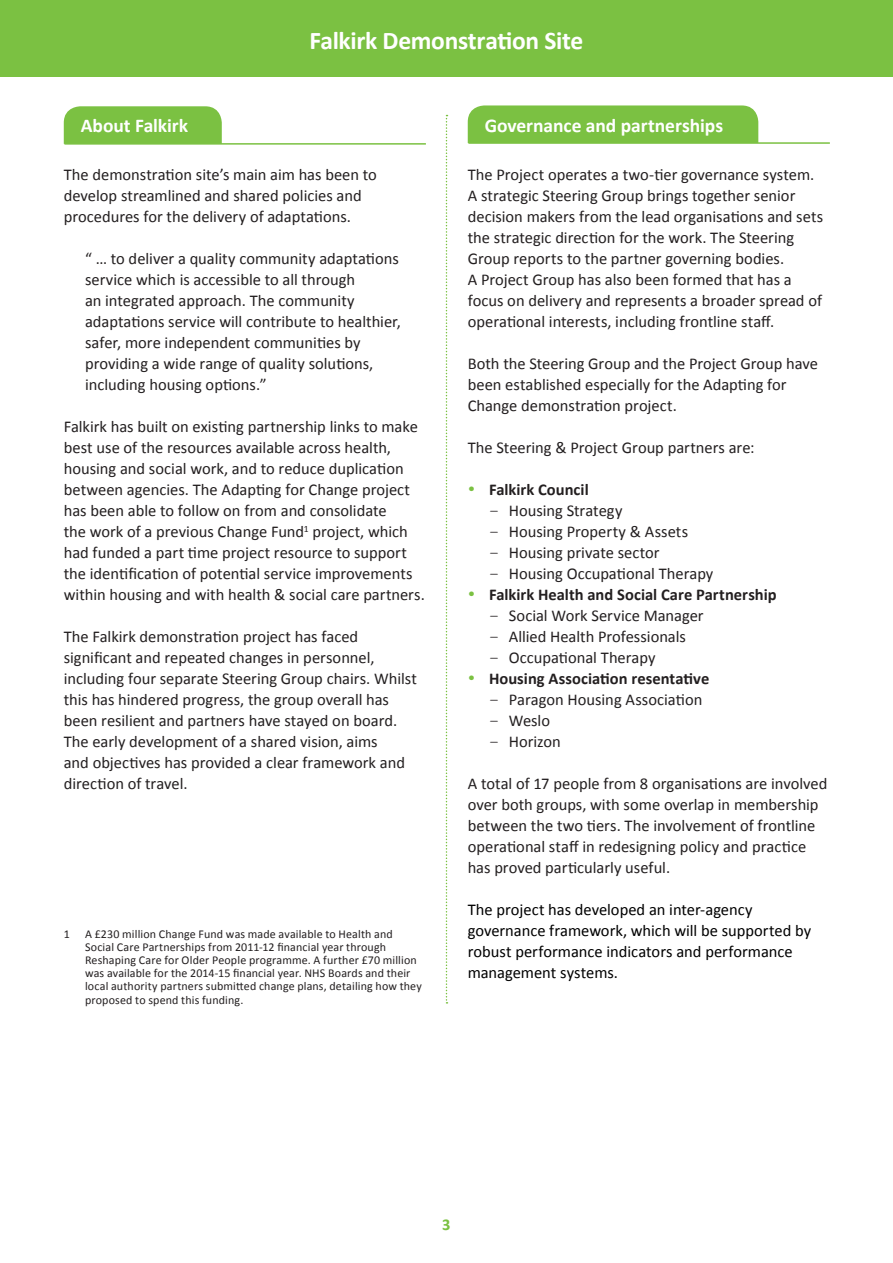
<style>
.page{position:relative;width:893px;height:1263px;background:#fff}
.page>*{position:absolute;margin:0;border:0;box-sizing:border-box;transform-origin:0 0}
.t1{font:700 25.5px "Calibri";letter-spacing:-.015em;color:#fff}
.t2{font:700 19.5px "Calibri";letter-spacing:-.005em;color:#fff}
.t3{font:16.5px/21px "Calibri";color:#231f20}
.t4{font:16.5px/21px "Calibri";color:#000}
.t5{font:700 16.5px "Calibri";color:#231f20}
.t6{font:700 16.5px "Calibri";color:#7bc142}
.t7{font:12px/13.2px "Calibri";letter-spacing:.01em;color:#231f20}
.s1{color:#7bc142}
.s2{font-family:"Courier New"}
</style>
<div class="page">
<div style="left:0;top:0;width:893px;height:76px;background:#7bc142"></div>
<div style="left:64px;top:106px;width:158px;height:37px;background:#7bc142"></div>
<hr style="left:64px;top:143px;width:362px;height:2px;background:#7bc142">
<div style="left:468px;top:105px;width:290px;height:37px;background:#7bc142"></div>
<hr style="left:468px;top:142px;width:362px;height:2px;background:#7bc142">
<svg style="left:446px;top:115px;width:1px;height:888px"></svg>
<h1 class="t1" style="left:310px;top:25px;width:275px">Falkirk Demonstration Site</h1>
<p class="t2" style="left:81px;top:114px;width:109px">About Falkirk</p>
<p class="t3" style="left:64px;top:163px;width:315px">The demonstration site’s main aim has been to develop streamlined and shared policies and procedures for the delivery of adaptations.</p>
<p class="t3" style="left:85px;top:247px;width:317px">“ … to deliver a quality community adaptations service which is accessible to all through<br>an integrated approach. The community adaptations service will contribute to healthier, safer, more independent communities by providing a wide range of quality solutions, including housing options.”</p>
<p class="t3" style="left:64px;top:415px;width:363px">Falkirk has built on existing partnership links to make best use of the resources available across health, housing and social work, and to reduce duplication between agencies. The Adapting for Change project has been able to follow on from and consolidate<br>the work of a previous Change Fund<sup>1</sup> project, which had funded a part time project resource to support the identification of potential service improvements within housing and with health &amp; social care partners.</p>
<p class="t3" style="left:64px;top:625px;width:355px">The Falkirk demonstration project has faced significant and repeated changes in personnel, including four separate Steering Group chairs. Whilst this has hindered progress, the group overall has been resilient and partners have stayed on board.<br>The early development of a shared vision, aims<br>and objectives has provided a clear framework and direction of travel.</p>
<p class="t7" style="left:64px;top:926px;width:8px">1</p>
<p class="t7" style="left:85px;top:926px;width:338px">A £230 million Change Fund was made available to Health and Social Care Partnerships from 2011-12 financial year through Reshaping Care for Older People programme. A further £70 million was available for the 2014-15 financial year. NHS Boards and their local authority partners submitted change plans, detailing how they proposed to spend this funding.</p>
<p class="t2" style="left:485px;top:113px;width:240px">Governance and partnerships</p>
<p class="t3" style="left:468px;top:163px;width:357px">The Project operates a two-tier governance system.<br>A strategic Steering Group brings together senior decision makers from the lead organisations and sets the strategic direction for the work. The Steering Group reports to the partner governing bodies.<br>A Project Group has also been formed that has a focus on delivery and represents a broader spread of operational interests, including frontline staff.</p>
<p class="t3" style="left:468px;top:352px;width:352px">Both the Steering Group and the Project Group have been established especially for the Adapting for<br>Change demonstration project.</p>
<p class="t3" style="left:468px;top:436px;width:288px">The Steering &amp; Project Group partners are:</p>
<p class="t5" style="left:468px;top:479px;width:122px"><span class="s1">•</span> Falkirk Council</p>
<p class="t3" style="left:489px;top:499px;width:135px"><span class="s2">–</span> Housing Strategy</p>
<p class="t3" style="left:489px;top:520px;width:201px"><span class="s2">–</span> Housing Property &amp; Assets</p>
<p class="t3" style="left:489px;top:541px;width:172px"><span class="s2">–</span> Housing private sector</p>
<p class="t3" style="left:489px;top:562px;width:226px"><span class="s2">–</span> Housing Occupational Therapy</p>
<p class="t5" style="left:468px;top:584px;width:310px"><span class="s1">•</span> Falkirk Health and Social Care Partnership</p>
<p class="t3" style="left:489px;top:604px;width:216px"><span class="s2">–</span> Social Work Service Manager</p>
<p class="t3" style="left:489px;top:625px;width:198px"><span class="s2">–</span> Allied Health Professionals</p>
<p class="t3" style="left:489px;top:646px;width:168px"><span class="s2">–</span> Occupational Therapy</p>
<p class="t5" style="left:468px;top:668px;width:243px"><span class="s1">•</span> Housing Association resentative</p>
<p class="t3" style="left:489px;top:688px;width:215px"><span class="s2">–</span> Paragon Housing Association</p>
<p class="t3" style="left:489px;top:709px;width:63px"><span class="s2">–</span> Weslo</p>
<p class="t3" style="left:489px;top:730px;width:73px"><span class="s2">–</span> Horizon</p>
<p class="t3" style="left:468px;top:772px;width:361px">A total of 17 people from 8 organisations are involved over both groups, with some overlap in membership between the two tiers. The involvement of frontline operational staff in redesigning policy and practice has proved particularly useful.</p>
<p class="t4" style="left:468px;top:898px;width:345px">The project has developed an inter-agency governance framework, which will be supported by robust performance indicators and performance management systems.</p>
<p class="t6" style="left:442px;top:1214px;width:10px">3</p>
</div>
